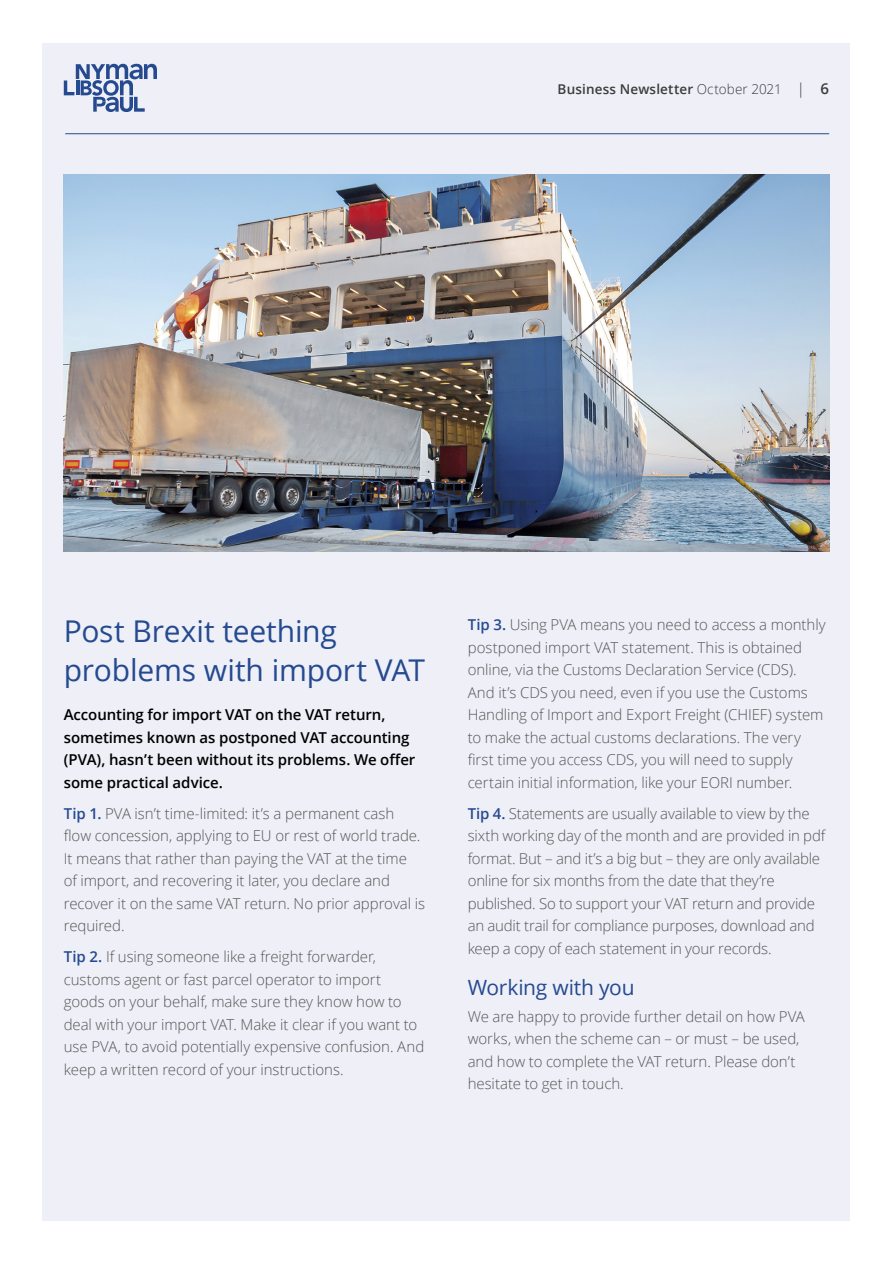
<style>
.page{position:relative;width:893px;height:1263px;background:#fff}
.page>*{position:absolute;margin:0;border:0;box-sizing:border-box;transform-origin:0 0}
.Head2{font:30px/39px "Open Sans";letter-spacing:-.005em;color:#254a90}
.Head3{font:21px "Open Sans";letter-spacing:-.015em;color:#254a90}
.Body{font:300 15px/22.5px "Open Sans";letter-spacing:-.005em;color:#575756}
.first_para{font:600 15px/22.5px "Open Sans";letter-spacing:-.005em;color:#000}
.t1{font:600 13.5px "Open Sans";letter-spacing:.015em;color:#3c3c3b}
.s1{font-weight:300}
.s2{font-weight:300;font-size:15px}
.s3{font-size:15px}
.s4{font-weight:600;color:#254a90}
</style>
<div class="page">
<div style="left:43px;top:43px;width:807px;height:1177px;background:#eeeff7"></div>
<svg style="left:64px;top:64px;width:93px;height:48px"></svg>
<hr style="left:65px;top:133px;width:764px;height:1px;background:#254a90">
<img style="left:64px;top:174px;width:765px;height:377px">
<p class="t1" style="left:557px;top:79px;width:273px">Business Newsletter <span class="s1">October 2021</span> <span class="s2">|</span> <span class="s3">6</span></p>
<p class="Head2" style="left:64px;top:610px;width:363px">Post Brexit teething problems with import VAT</p>
<p class="first_para" style="left:64px;top:703px;width:353px">Accounting for import VAT on the VAT return, sometimes known as postponed VAT accounting (PVA), hasn’t been without its problems. We offer some practical advice.</p>
<p class="Body" style="left:64px;top:802px;width:363px"><span class="s4">Tip 1.</span> PVA isn’t time-limited: it’s a permanent cash flow concession, applying to EU or rest of world trade.<br>It means that rather than paying the VAT at the time<br>of import, and recovering it later, you declare and recover it on the same VAT return. No prior approval is required.</p>
<p class="Body" style="left:64px;top:945px;width:362px"><span class="s4">Tip 2.</span> If using someone like a freight forwarder, customs agent or fast parcel operator to import goods on your behalf, make sure they know how to deal with your import VAT. Make it clear if you want to use PVA, to avoid potentially expensive confusion. And keep a written record of your instructions.</p>
<p class="Body" style="left:468px;top:613px;width:360px"><span class="s4">Tip 3.</span> Using PVA means you need to access a monthly postponed import VAT statement. This is obtained online, via the Customs Declaration Service (CDS).<br>And it’s CDS you need, even if you use the Customs Handling of Import and Export Freight (CHIEF) system to make the actual customs declarations. The very first time you access CDS, you will need to supply certain initial information, like your EORI number.</p>
<p class="Body" style="left:468px;top:802px;width:359px"><span class="s4">Tip 4.</span> Statements are usually available to view by the sixth working day of the month and are provided in pdf format. But – and it’s a big but – they are only available online for six months from the date that they’re published. So to support your VAT return and provide an audit trail for compliance purposes, download and keep a copy of each statement in your records.</p>
<p class="Head3" style="left:468px;top:973px;width:168px">Working with you</p>
<p class="Body" style="left:468px;top:1004px;width:339px">We are happy to provide further detail on how PVA works, when the scheme can – or must – be used, and how to complete the VAT return. Please don’t hesitate to get in touch.</p>
</div>
